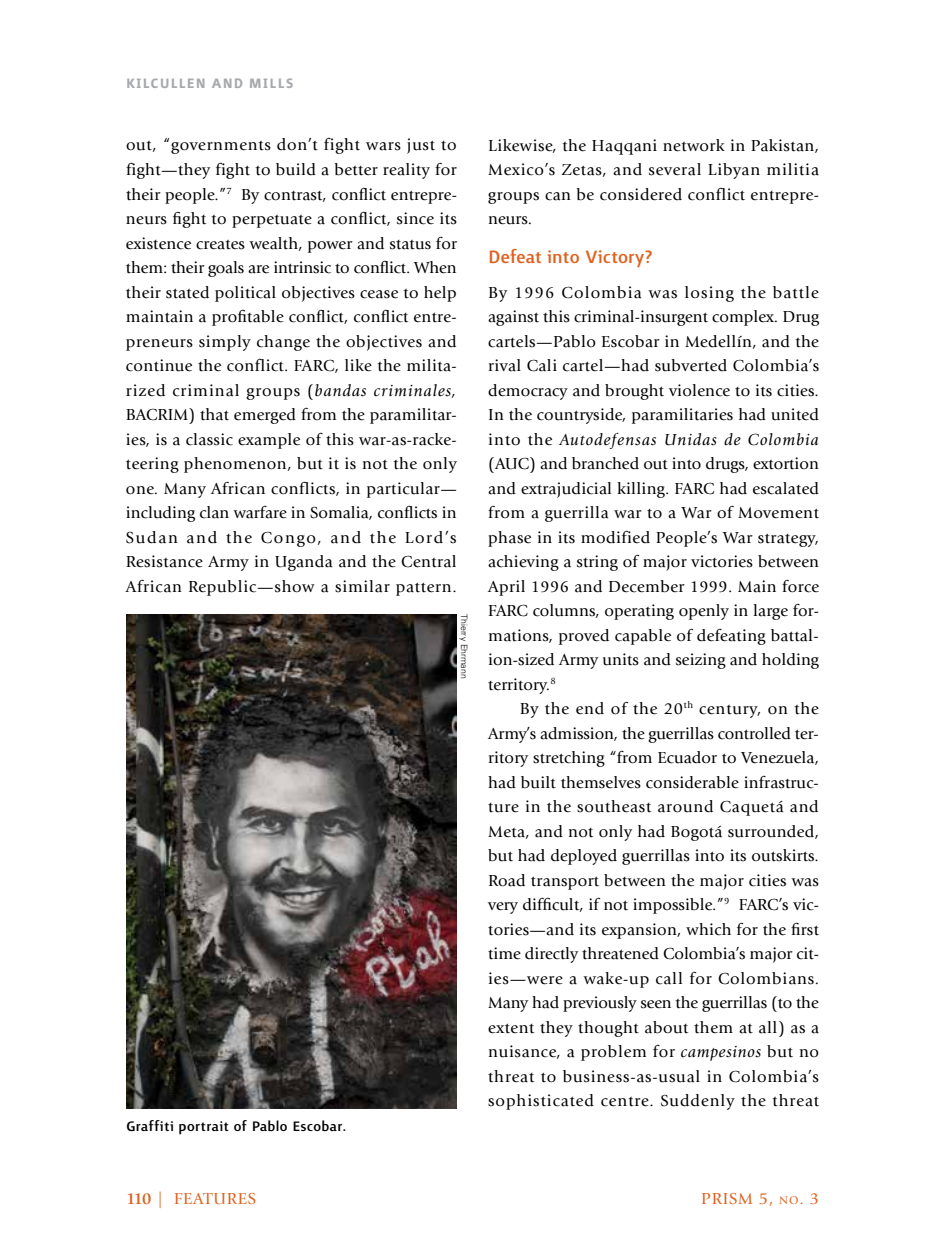
<style>
.page{position:relative;width:945px;height:1260px;background:#fff}
.page>*{position:absolute;margin:0;border:0;box-sizing:border-box;transform-origin:0 0}
.t1{font:500 22.75px "Surface";color:#de611e}
.t2{font:500 17.5px "Surface";letter-spacing:.02em;color:#000}
.t3{font:700 17.5px "Surface";letter-spacing:.065em;color:#a7a9ac}
.t4{font:16.62px/24.5px "Giovanni Std";letter-spacing:.03em;color:#000;text-align:justify}
.t5{font:16.62px "Giovanni Std";letter-spacing:.05em;color:#de611e}
.t6{font:300 8.75px "Univers LT Std";color:#000}
.s1{font-style:italic}
.s2{font-weight:700}
.s3{font-size:11.72px}
</style>
<div class="page">
<img style="left:126px;top:614px;width:331px;height:494px">
<p class="t3" style="left:126px;top:76px;width:169px">KILCULLEN AND MILLS</p>
<p class="t4" style="left:126px;top:133px;width:333px">out, “governments don’t fight wars just to fight—they fight to build a better reality for their people.”<sup>7</sup> By contrast, conflict entrepre&shy;neurs fight to perpetuate a conflict, since its existence creates wealth, power and status for them: their goals are intrinsic to conflict. When their stated political objectives cease to help maintain a profitable conflict, conflict entre&shy;preneurs simply change the objectives and continue the conflict. FARC, like the milita&shy;rized criminal groups (<span class="s1">bandas criminales, </span>BACRIM) that emerged from the paramilitar&shy;ies, is a classic example of this war-as-racke&shy;teering phenomenon, but it is not the only one. Many African conflicts, in particular— including clan warfare in Somalia, conflicts in Sudan and the Congo, and the Lord’s Resistance Army in Uganda and the Central African Republic—show a similar pattern.</p>
<p class="t4" style="left:488px;top:133px;width:332px">Likewise, the Haqqani network in Pakistan, Mexico’s Zetas, and several Libyan militia groups can be considered conflict entrepre&shy;neurs.</p>
<h1 class="t1" style="left:488px;top:246px;width:166px">Defeat into Victory?</h1>
<p class="t4" style="left:488px;top:280px;width:332px">By 1996 Colombia was losing the battle against this criminal-insurgent complex. Drug cartels—Pablo Escobar in Medellín, and the rival Cali cartel—had subverted Colombia’s democracy and brought violence to its cities.<br>In the countryside, paramilitaries had united into the <span class="s1">Autodefensas Unidas de Colombia </span>(AUC) and branched out into drugs, extortion and extrajudicial killing. FARC had escalated from a guerrilla war to a War of Movement phase in its modified People’s War strategy, achieving a string of major victories between April 1996 and December 1999. Main force FARC columns, operating openly in large for&shy;mations, proved capable of defeating battal&shy;ion-sized Army units and seizing and holding territory.<sup>8</sup></p>
<p class="t4" style="left:488px;top:696px;width:332px;text-indent:32px">By the end of the 20<sup>th</sup> century, on the Army’s admission, the guerrillas controlled ter&shy;ritory stretching “from Ecuador to Venezuela, had built themselves considerable infrastruc&shy;ture in the southeast around Caquetá and Meta, and not only had Bogotá surrounded, but had deployed guerrillas into its outskirts.<br>Road transport between the major cities was very difficult, if not impossible.”<sup>9</sup> FARC’s vic&shy;tories—and its expansion, which for the first time directly threatened Colombia’s major cit&shy;ies—were a wake-up call for Colombians.<br>Many had previously seen the guerrillas (to the extent they thought about them at all) as a nuisance, a problem for <span class="s1">campesinos</span> but no threat to business-as-usual in Colombia’s sophisticated centre. Suddenly the threat</p>
<p class="t6" style="left:469px;top:614px;width:66px;rotate:90deg">Thierry Ehrmann</p>
<p class="t2" style="left:126px;top:1118px;width:222px">Graffiti portrait of Pablo Escobar.</p>
<p class="t5" style="left:126px;top:1189px;width:132px"><span class="s2">110</span> | FEATURES</p>
<p class="t5" style="left:701px;top:1189px;width:119px">PRISM 5, <span class="s3">no</span>. 3</p>
</div>
